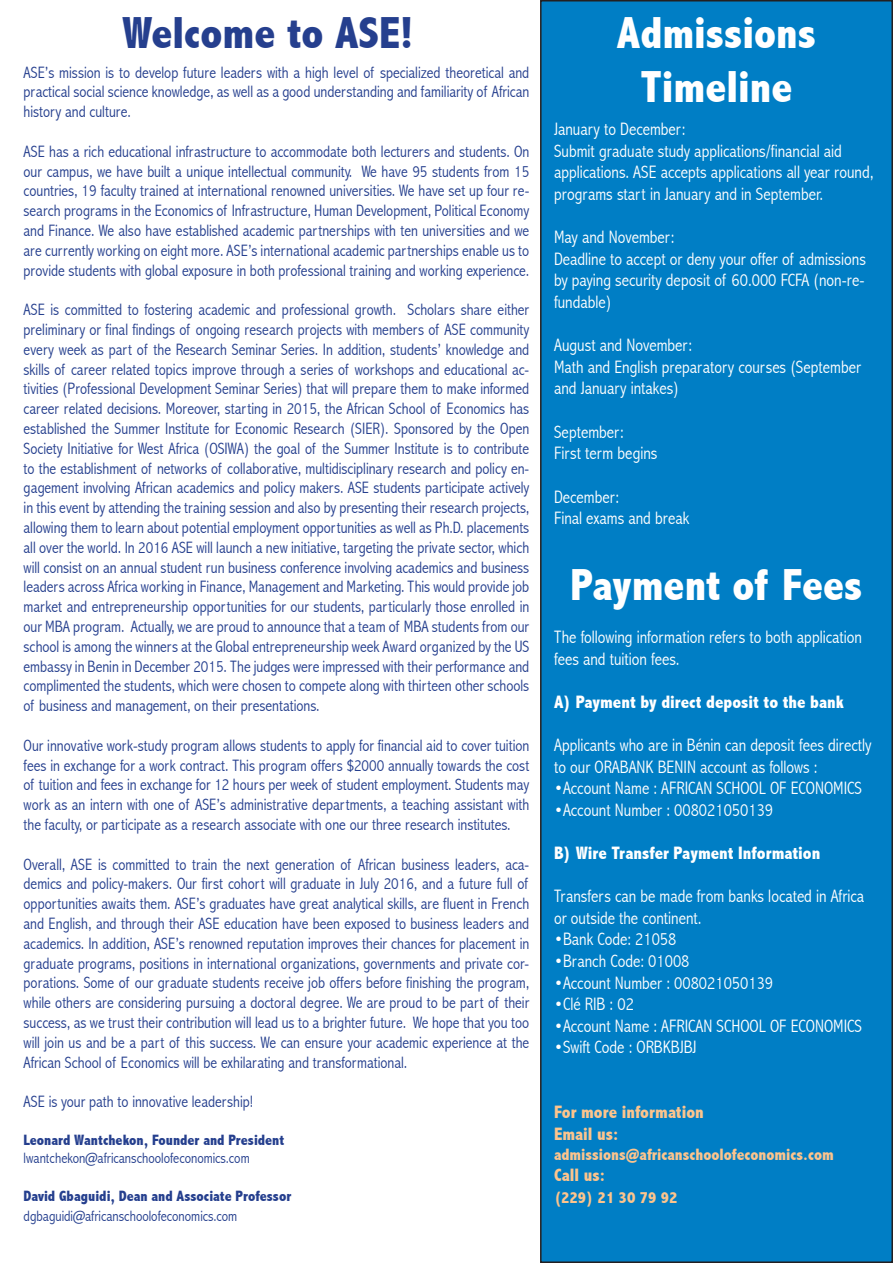
<style>
.page{position:relative;width:893px;height:1263px;background:#fff}
.page>*{position:absolute;margin:0;border:0;box-sizing:border-box;transform-origin:0 0}
.t1{font:800 condensed 45px "Abadi";color:#fff}
.t2{font:800 condensed 45px "Abadi";color:#253f8e}
.t3{font:300 condensed 18px/21.6px "Abadi";color:#fff}
.t4{font:800 condensed 18px "Abadi";color:#fff}
.t5{font:800 condensed 18px "Abadi";color:#fcc48d}
.t6{font:300 condensed 16.5px/19.8px "Abadi";color:#253f8e;text-align:justify}
.t7{font:800 condensed 16.5px "Abadi";color:#fcc48d}
.t8{font:300 condensed 15px "Abadi";color:#253f8e}
.t9{font:800 condensed 15px "Abadi";color:#253f8e}
</style>
<div class="page">
<div style="left:541px;top:1px;width:351px;height:1261px;background:#007ec5"></div>
<div style="left:540px;top:0;width:353px;height:1263px;border:2px solid #231f20"></div>
<p class="t2" style="left:122px;top:7px;width:293px">Welcome to ASE!</p>
<p class="t6" style="left:24px;top:62px;width:507px">ASE’s mission is to develop future leaders with a high level of specialized theoretical and practical social science knowledge, as well as a good understanding and familiarity of African history and culture.</p>
<p class="t6" style="left:24px;top:141px;width:507px">ASE has a rich educational infrastructure to accommodate both lecturers and students. On our campus, we have built a unique intellectual community. We have 95 students from 15 countries, 19 faculty trained at international renowned universities. We have set up four re&shy;search programs in the Economics of Infrastructure, Human Development, Political Economy and Finance. We also have established academic partnerships with ten universities and we are currently working on eight more. ASE’s international academic partnerships enable us to provide students with global exposure in both professional training and working experience.</p>
<p class="t6" style="left:24px;top:300px;width:507px">ASE is committed to fostering academic and professional growth. Scholars share either preliminary or final findings of ongoing research projects with members of ASE community every week as part of the Research Seminar Series. In addition, students’ knowledge and skills of career related topics improve through a series of workshops and educational ac&shy;tivities (Professional Development Seminar Series) that will prepare them to make informed career related decisions. Moreover, starting in 2015, the African School of Economics has established the Summer Institute for Economic Research (SIER). Sponsored by the Open Society Initiative for West Africa (OSIWA) the goal of the Summer Institute is to contribute to the establishment of networks of collaborative, multidisciplinary research and policy en&shy;gagement involving African academics and policy makers. ASE students participate actively in this event by attending the training session and also by presenting their research projects, allowing them to learn about potential employment opportunities as well as Ph.D. placements all over the world. In 2016 ASE will launch a new initiative, targeting the private sector, which will consist on an annual student run business conference involving academics and business leaders across Africa working in Finance, Management and Marketing. This would provide job market and entrepreneurship opportunities for our students, particularly those enrolled in our MBA program. Actually, we are proud to announce that a team of MBA students from our school is among the winners at the Global entrepreneurship week Award organized by the US embassy in Benin in December 2015. The judges were impressed with their performance and complimented the students, which were chosen to compete along with thirteen other schools of business and management, on their presentations.</p>
<p class="t6" style="left:24px;top:735px;width:507px">Our innovative work-study program allows students to apply for financial aid to cover tuition fees in exchange for a work contract. This program offers $2000 annually towards the cost of tuition and fees in exchange for 12 hours per week of student employment. Students may work as an intern with one of ASE’s administrative departments, a teaching assistant with the faculty, or participate as a research associate with one our three research institutes.</p>
<p class="t6" style="left:24px;top:854px;width:507px">Overall, ASE is committed to train the next generation of African business leaders, aca&shy;demics and policy-makers. Our first cohort will graduate in July 2016, and a future full of opportunities awaits them. ASE’s graduates have great analytical skills, are fluent in French and English, and through their ASE education have been exposed to business leaders and academics. In addition, ASE’s renowned reputation improves their chances for placement in graduate programs, positions in international organizations, governments and private cor&shy;porations. Some of our graduate students receive job offers before finishing the program, while others are considering pursuing a doctoral degree. We are proud to be part of their success, as we trust their contribution will lead us to a brighter future. We hope that you too will join us and be a part of this success. We can ensure your academic experience at the African School of Economics will be exhilarating and transformational.</p>
<p class="t6" style="left:24px;top:1092px;width:231px">ASE is your path to innovative leadership!</p>
<p class="t9" style="left:24px;top:1131px;width:262px">Leonard Wantchekon, Founder and President</p>
<p class="t8" style="left:24px;top:1149px;width:228px">lwantchekon@africanschoolofeconomics.com</p>
<p class="t9" style="left:24px;top:1187px;width:269px">David Gbaguidi, Dean and Associate Professor</p>
<p class="t8" style="left:24px;top:1207px;width:215px">dgbaguidi@africanschoolofeconomics.com</p>
<p class="t1" style="left:617px;top:7px;width:201px">Admissions</p>
<p class="t1" style="left:640px;top:61px;width:154px">Timeline</p>
<p class="t3" style="left:554px;top:118px;width:133px">January to December:</p>
<p class="t3" style="left:554px;top:140px;width:321px">Submit graduate study applications/financial aid applications. ASE accepts applications all year round, programs start in January and in September.</p>
<p class="t3" style="left:554px;top:226px;width:122px">May and November:</p>
<p class="t3" style="left:554px;top:248px;width:313px;text-align:justify">Deadline to accept or deny your offer of admissions by paying security deposit of 60.000 FCFA (non-re&shy;fundable)</p>
<p class="t3" style="left:554px;top:334px;width:140px">August and November:</p>
<p class="t3" style="left:554px;top:356px;width:309px">Math and English preparatory courses (September and January intakes)</p>
<p class="t3" style="left:554px;top:421px;width:71px">September:</p>
<p class="t3" style="left:554px;top:442px;width:105px">First term begins</p>
<p class="t3" style="left:554px;top:486px;width:67px">December:</p>
<p class="t3" style="left:554px;top:507px;width:137px">Final exams and break</p>
<p class="t1" style="left:571px;top:559px;width:293px">Payment of Fees</p>
<p class="t3" style="left:554px;top:626px;width:309px">The following information refers to both application fees and tuition fees.</p>
<p class="t4" style="left:554px;top:691px;width:291px">A) Payment by direct deposit to the bank</p>
<p class="t3" style="left:554px;top:734px;width:319px">Applicants who are in Bénin can deposit fees directly to our ORABANK BENIN account as follows :</p>
<p class="t3" style="left:554px;top:777px;width:310px">•Account Name : AFRICAN SCHOOL OF ECONOMICS</p>
<p class="t3" style="left:554px;top:799px;width:221px">•Account Number : 008021050139</p>
<p class="t4" style="left:554px;top:842px;width:268px">B) Wire Transfer Payment Information</p>
<p class="t3" style="left:554px;top:885px;width:312px">Transfers can be made from banks located in Africa or outside the continent.</p>
<p class="t3" style="left:554px;top:928px;width:124px">•Bank Code: 21058</p>
<p class="t3" style="left:554px;top:950px;width:137px">•Branch Code: 01008</p>
<p class="t3" style="left:554px;top:972px;width:221px">•Account Number : 008021050139</p>
<p class="t3" style="left:554px;top:993px;width:81px">•Clé RIB : 02</p>
<p class="t3" style="left:554px;top:1015px;width:310px">•Account Name : AFRICAN SCHOOL OF ECONOMICS</p>
<p class="t3" style="left:554px;top:1036px;width:144px">•Swift Code : ORBKBJBJ</p>
<p class="t5" style="left:554px;top:1102px;width:151px">For more information</p>
<p class="t5" style="left:554px;top:1123px;width:66px">Email us:</p>
<p class="t7" style="left:554px;top:1144px;width:281px">admissions@africanschoolofeconomics.com</p>
<p class="t5" style="left:554px;top:1165px;width:52px">Call us:</p>
<p class="t7" style="left:554px;top:1188px;width:125px">(229) 21 30 79 92</p>
</div>
